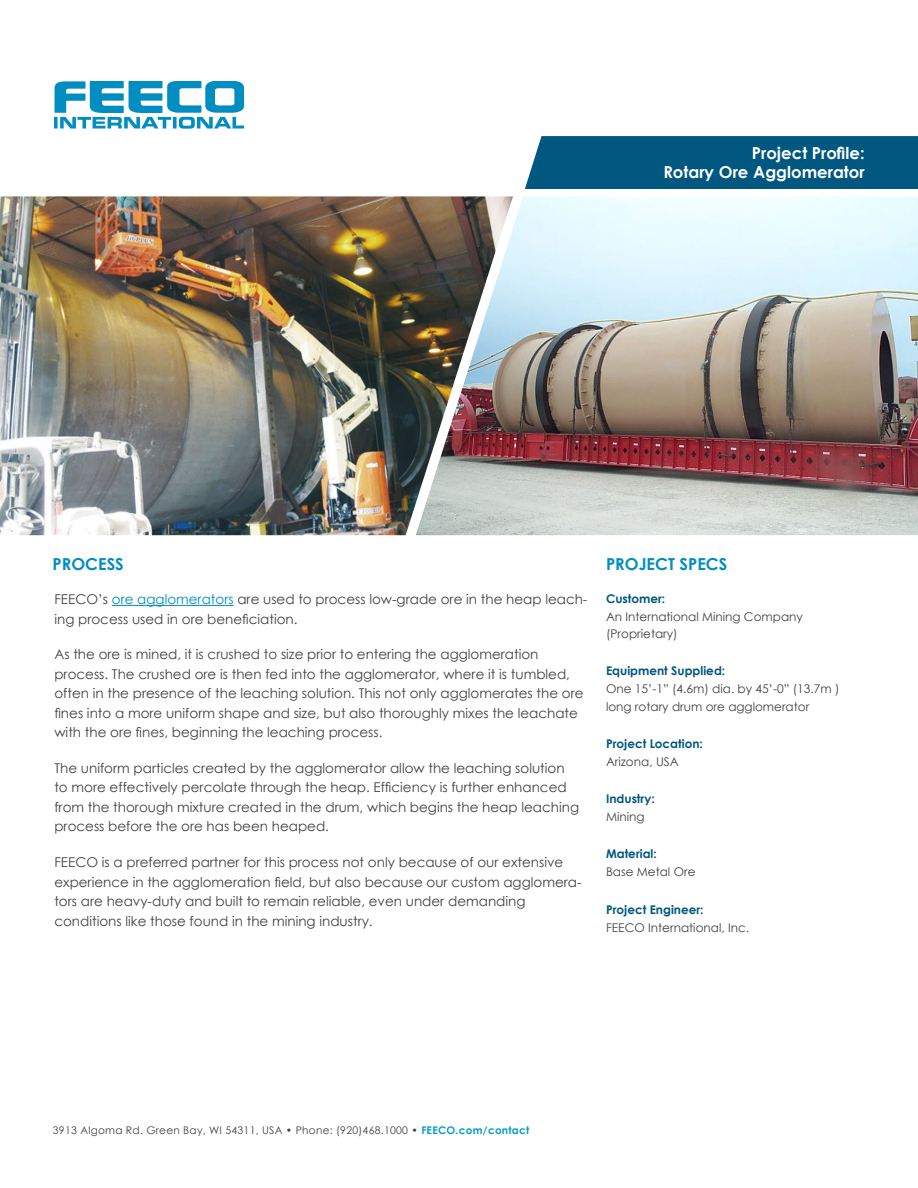
<style>
.page{position:relative;width:918px;height:1188px;background:#fff}
.page>*{position:absolute;margin:0;border:0;box-sizing:border-box;transform-origin:0 0}
.t1{font:700 16.5px/19.5px "Century Gothic";color:#fff;text-align:right}
.t2{font:700 16.5px "Century Gothic";color:#008dc1}
.t3{font:13.5px/19.5px "Century Gothic";color:#414042}
.t4{font:12px/16.5px "Century Gothic";color:#414042}
.t5{font:700 12px "Century Gothic";color:#005780}
.t6{font:10.5px "Century Gothic";letter-spacing:.025em;color:#414042}
.s1{color:#008dc1}
.s2{font-weight:700;color:#009cca}
</style>
<div class="page">
<div style="left:525px;top:136px;width:393px;height:53px;background:#005780"></div>
<hr style="left:112px;top:605px;width:122px;height:1px;background:#008dc1">
<svg style="left:54px;top:81px;width:190px;height:48px"></svg>
<img style="left:0;top:196px;width:416px;height:339px">
<img style="left:416px;top:196px;width:502px;height:339px">
<p class="t1" style="left:663px;top:142px;width:203px">Project Profile:<br>Rotary Ore Agglomerator</p>
<p class="t2" style="left:53px;top:557px;width:73px">PROCESS</p>
<p class="t3" style="left:54px;top:591px;width:535px">FEECO’s <span class="s1">ore agglomerators</span> are used to process low-grade ore in the heap leach&shy;ing process used in ore beneficiation.</p>
<p class="t3" style="left:54px;top:646px;width:531px">As the ore is mined, it is crushed to size prior to entering the agglomeration process. The crushed ore is then fed into the agglomerator, where it is tumbled, often in the presence of the leaching solution. This not only agglomerates the ore fines into a more uniform shape and size, but also thoroughly mixes the leachate with the ore fines, beginning the leaching process.</p>
<p class="t3" style="left:54px;top:758px;width:526px">The uniform particles created by the agglomerator allow the leaching solution to more effectively percolate through the heap. Efficiency is further enhanced from the thorough mixture created in the drum, which begins the heap leaching process before the ore has been heaped.</p>
<p class="t3" style="left:54px;top:852px;width:529px">FEECO is a preferred partner for this process not only because of our extensive experience in the agglomeration field, but also because our custom agglomera&shy;tors are heavy-duty and built to remain reliable, even under demanding conditions like those found in the mining industry.</p>
<p class="t2" style="left:606px;top:557px;width:123px">PROJECT SPECS</p>
<p class="t5" style="left:606px;top:594px;width:61px">Customer:</p>
<p class="t4" style="left:606px;top:608px;width:198px">An International Mining Company (Proprietary)</p>
<p class="t5" style="left:606px;top:666px;width:121px">Equipment Supplied:</p>
<p class="t4" style="left:606px;top:680px;width:235px;line-height:18px">One 15’-1” (4.6m) dia. by 45’-0” (13.7m ) long rotary drum ore agglomerator</p>
<p class="t5" style="left:606px;top:739px;width:98px">Project Location:</p>
<p class="t4" style="left:606px;top:754px;width:74px">Arizona, USA</p>
<p class="t5" style="left:606px;top:794px;width:50px">Industry:</p>
<p class="t4" style="left:606px;top:810px;width:40px">Mining</p>
<p class="t5" style="left:606px;top:849px;width:52px">Material:</p>
<p class="t4" style="left:606px;top:865px;width:91px">Base Metal Ore</p>
<p class="t5" style="left:606px;top:904px;width:99px">Project Engineer:</p>
<p class="t4" style="left:606px;top:919px;width:145px">FEECO International, Inc.</p>
<p class="t6" style="left:53px;top:1123px;width:478px">3913 Algoma Rd. Green Bay, WI 54311, USA • Phone: (920)468.1000 • <span class="s2">FEECO.com/contact</span></p>
</div>
